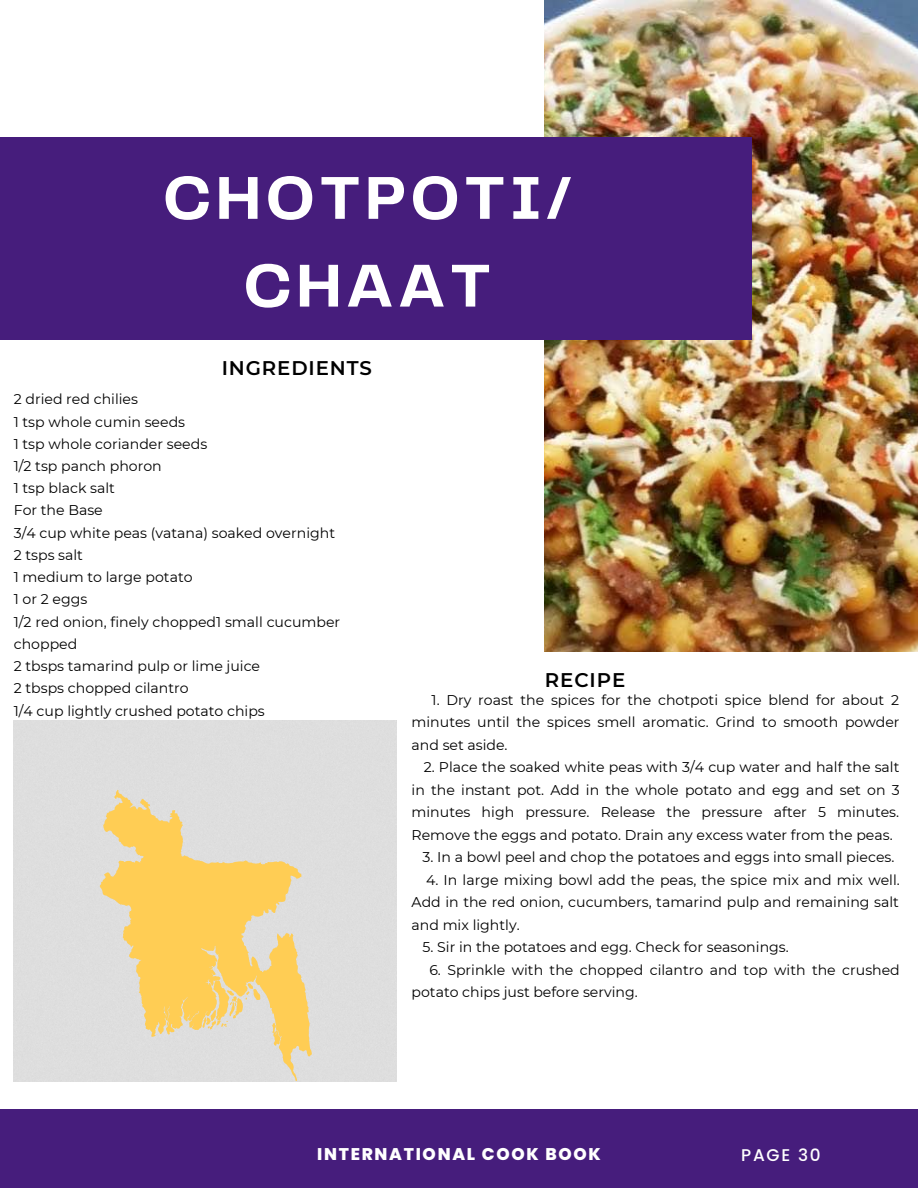
<style>
.page{position:relative;width:918px;height:1188px;background:#fff}
.page>*{position:absolute;margin:0;border:0;box-sizing:border-box;transform-origin:0 0}
.t1{font:700 62.85px/87.8px "Telegraf";letter-spacing:.07em;color:#fff;text-align:center}
.t2{font:600 19.8px "Montserrat";letter-spacing:.045em;color:#000}
.t3{font:800 16.95px "Poppins";letter-spacing:.1em;color:#fff}
.t4{font:500 16.95px "Poppins";letter-spacing:.1em;color:#fff}
.t5{font:14.1px/22.2px "Montserrat";color:#000;text-align:justify}
</style>
<div class="page">
<img style="left:545px;top:0;width:373px;height:651px">
<div style="left:0;top:137px;width:752px;height:203px;background:#461d7c"></div>
<div style="left:0;top:1109px;width:918px;height:79px;background:#461d7c"></div>
<svg style="left:99px;top:790px;width:213px;height:291px;background:#ecd69f"></svg>
<h1 class="t1" style="left:163px;top:157px;width:410px">CHOTPOTI/<br>CHAAT</h1>
<h2 class="t2" style="left:222px;top:356px;width:152px">INGREDIENTS</h2>
<p class="t5" style="left:14px;top:388px;width:328px;text-align:left">2 dried red chilies<br>1 tsp whole cumin seeds<br>1 tsp whole coriander seeds<br>1/2 tsp panch phoron<br>1 tsp black salt<br>For the Base<br>3/4 cup white peas (vatana) soaked overnight<br>2 tsps salt<br>1 medium to large potato<br>1 or 2 eggs<br>1/2 red onion, finely chopped1 small cucumber chopped<br>2 tbsps tamarind pulp or lime juice<br>2 tbsps chopped cilantro<br>1/4 cup lightly crushed potato chips</p>
<h2 class="t2" style="left:545px;top:667px;width:82px">RECIPE</h2>
<p class="t5" style="left:412px;top:689px;width:490px;text-indent:20px">1. Dry roast the spices for the chotpoti spice blend for about 2 minutes until the spices smell aromatic. Grind to smooth powder and set aside.</p>
<p class="t5" style="left:412px;top:756px;width:490px;text-indent:12px">2. Place the soaked white peas with 3/4 cup water and half the salt in the instant pot. Add in the whole potato and egg and set on 3 minutes high pressure. Release the pressure after 5 minutes.<br>Remove the eggs and potato. Drain any excess water from the peas.</p>
<p class="t5" style="left:423px;top:846px;width:473px">3. In a bowl peel and chop the potatoes and eggs into small pieces.</p>
<p class="t5" style="left:412px;top:869px;width:490px;text-indent:14px">4. In large mixing bowl add the peas, the spice mix and mix well.<br>Add in the red onion, cucumbers, tamarind pulp and remaining salt and mix lightly.</p>
<p class="t5" style="left:423px;top:936px;width:368px">5. Sir in the potatoes and egg. Check for seasonings.</p>
<p class="t5" style="left:412px;top:959px;width:490px;text-indent:18px">6. Sprinkle with the chopped cilantro and top with the crushed potato chips just before serving.</p>
<p class="t3" style="left:317px;top:1143px;width:285px">INTERNATIONAL COOK BOOK</p>
<p class="t4" style="left:741px;top:1144px;width:81px">PAGE 30</p>
</div>
